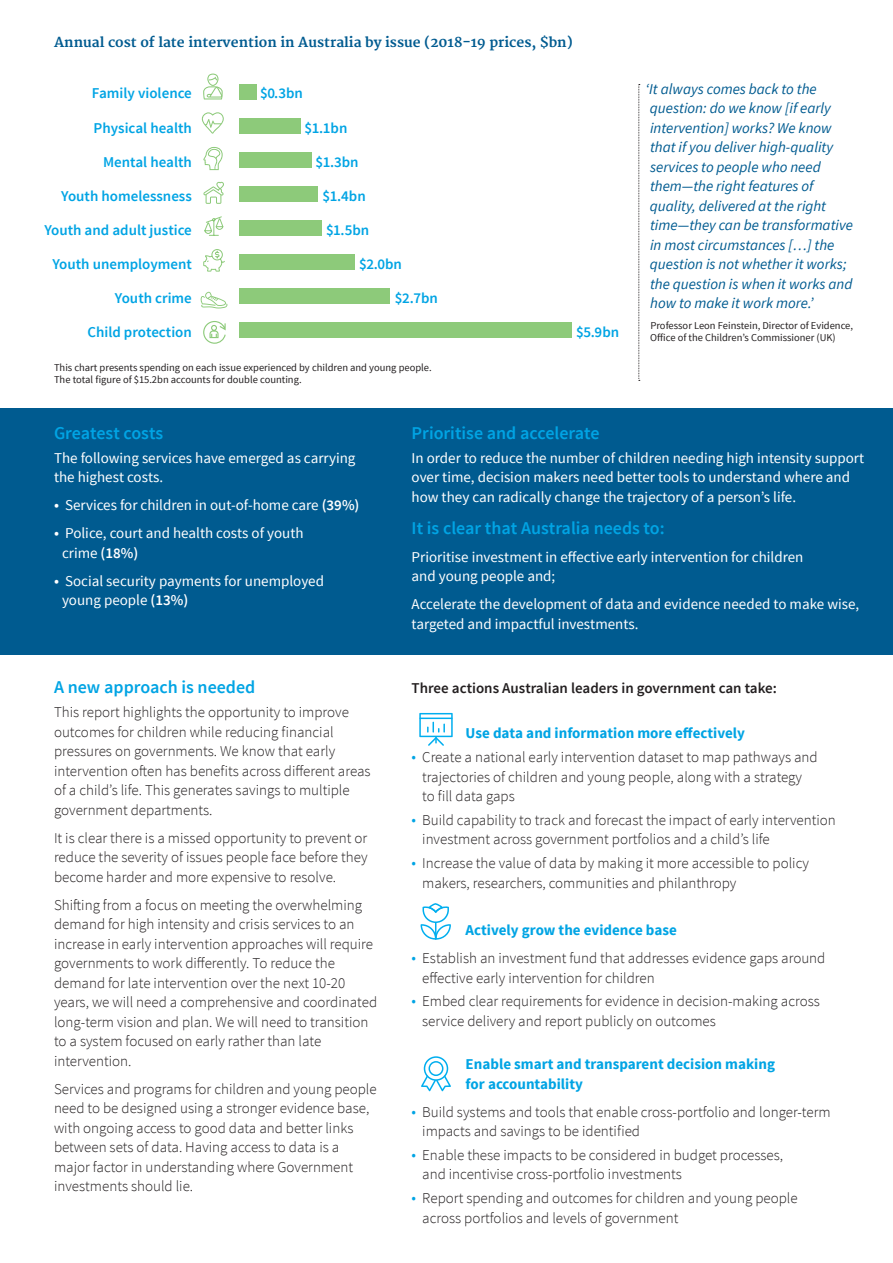
<style>
.page{position:relative;width:893px;height:1263px;background:#fff}
.page>*{position:absolute;margin:0;border:0;box-sizing:border-box;transform-origin:0 0}
.subhead_1{font:600 18px "Source Sans Pro";color:#00a4e4}
.body{font:600 18px "Source Sans Pro";color:#00a4e4}
.body-2{font:300 15px/19.5px "Source Sans Pro";color:#231f20}
.body-3{font:15px/19.5px "Source Sans Pro";color:#fff}
.t1{font:italic 15px/19.5px "Source Sans Pro";color:#005b90}
.subhead_1-2{font:600 15px "Source Sans Pro";color:#00a4e4}
.body-4{font:700 15px/19.5px "Source Sans Pro";color:#00a4e4}
.subhead_1-3{font:600 15px "Source Sans Pro";color:#231f20}
.t2{font:700 13.5px "Merriweather";color:#005b90}
.t3{font:10.5px/12px "Source Sans Pro";color:#231f20}
.s1{font-size:16.5px}
.s2{font-weight:600}
.s3{font-size:16.5px;color:#00a4e4}
</style>
<div class="page">
<div style="left:239px;top:254px;width:116px;height:16px;background:#8dca7a"></div>
<div style="left:239px;top:220px;width:83px;height:16px;background:#8dca7a"></div>
<div style="left:239px;top:186px;width:79px;height:16px;background:#8dca7a"></div>
<div style="left:239px;top:152px;width:73px;height:16px;background:#8dca7a"></div>
<div style="left:239px;top:118px;width:61px;height:16px;background:#8dca7a"></div>
<div style="left:239px;top:84px;width:18px;height:15px;background:#8dca7a"></div>
<div style="left:239px;top:323px;width:333px;height:15px;background:#8dca7a"></div>
<div style="left:239px;top:289px;width:151px;height:15px;background:#8dca7a"></div>
<svg style="left:203px;top:321px;width:23px;height:23px"></svg>
<svg style="left:203px;top:249px;width:22px;height:23px"></svg>
<svg style="left:203px;top:74px;width:20px;height:25px"></svg>
<svg style="left:201px;top:112px;width:23px;height:22px"></svg>
<svg style="left:203px;top:147px;width:20px;height:23px"></svg>
<svg style="left:203px;top:182px;width:21px;height:22px"></svg>
<svg style="left:204px;top:216px;width:20px;height:20px"></svg>
<svg style="left:201px;top:292px;width:26px;height:16px"></svg>
<svg style="left:421px;top:903px;width:30px;height:37px"></svg>
<svg style="left:421px;top:1056px;width:30px;height:35px"></svg>
<svg style="left:419px;top:713px;width:34px;height:33px"></svg>
<div style="left:0;top:408px;width:893px;height:247px;background:#005b90"></div>
<svg style="left:638px;top:84px;width:2px;height:297px"></svg>
<p class="t2" style="left:54px;top:34px;width:520px">Annual cost of late intervention in Australia by issue (2018-19 prices, $bn)</p>
<p class="subhead_1-2" style="left:92px;top:84px;width:101px">Family violence</p>
<p class="subhead_1-2" style="left:260px;top:84px;width:44px">$0.3bn</p>
<p class="subhead_1-2" style="left:94px;top:118px;width:100px">Physical health</p>
<p class="subhead_1-2" style="left:305px;top:118px;width:44px">$1.1bn</p>
<p class="subhead_1-2" style="left:103px;top:152px;width:90px">Mental health</p>
<p class="subhead_1-2" style="left:315px;top:152px;width:45px">$1.3bn</p>
<p class="subhead_1-2" style="left:61px;top:186px;width:132px">Youth homelessness</p>
<p class="subhead_1-2" style="left:323px;top:186px;width:45px">$1.4bn</p>
<p class="subhead_1-2" style="left:44px;top:220px;width:149px">Youth and adult justice</p>
<p class="subhead_1-2" style="left:326px;top:220px;width:45px">$1.5bn</p>
<p class="subhead_1-2" style="left:53px;top:255px;width:141px">Youth unemployment</p>
<p class="subhead_1-2" style="left:359px;top:255px;width:44px">$2.0bn</p>
<p class="subhead_1-2" style="left:115px;top:289px;width:78px">Youth crime</p>
<p class="subhead_1-2" style="left:395px;top:289px;width:45px">$2.7bn</p>
<p class="subhead_1-2" style="left:87px;top:323px;width:106px">Child protection</p>
<p class="subhead_1-2" style="left:576px;top:323px;width:44px">$5.9bn</p>
<p class="t3" style="left:54px;top:361px;width:379px">This chart presents spending on each issue experienced by children and young people.</p>
<p class="t3" style="left:54px;top:373px;width:249px">The total figure of $15.2bn accounts for double counting.</p>
<p class="t1" style="left:645px;top:79px;width:209px">‘It always comes back to the question: do we know [if early intervention] works? We know that if you deliver high-quality services to people who need them—the right features of quality, delivered at the right time—they can be transformative in most circumstances […] the question is not whether it works; the question is when it works and how to make it work more.’</p>
<p class="t3" style="left:650px;top:319px;width:204px">Professor Leon Feinstein, Director of Evidence,<br>Office of the Children’s Commissioner (UK)</p>
<p class="subhead_1" style="left:54px;top:421px;width:111px">Greatest costs</p>
<p class="body-3" style="left:54px;top:448px;width:303px">The following services have emerged as carrying the highest costs.</p>
<p class="body-3" style="left:54px;top:495px;width:307px"><span class="s1">•</span> Services for children in out-of-home care <span class="s2">(39%)</span></p>
<p class="body-3" style="left:62px;top:523px;width:243px;text-indent:-8px"><span class="s1">•</span> Police, court and health costs of youth crime <span class="s2">(18%)</span></p>
<p class="body-3" style="left:62px;top:571px;width:263px;text-indent:-8px"><span class="s1">•</span> Social security payments for unemployed young people <span class="s2">(13%)</span></p>
<p class="subhead_1" style="left:54px;top:676px;width:203px">A new approach is needed</p>
<p class="body-2" style="left:54px;top:702px;width:318px">This report highlights the opportunity to improve outcomes for children while reducing financial pressures on governments. We know that early intervention often has benefits across different areas of a child’s life. This generates savings to multiple government departments.</p>
<p class="body-2" style="left:54px;top:828px;width:315px;text-align:justify">It is clear there is a missed opportunity to prevent or reduce the severity of issues people face before they become harder and more expensive to resolve.</p>
<p class="body-2" style="left:54px;top:895px;width:325px">Shifting from a focus on meeting the overwhelming demand for high intensity and crisis services to an increase in early intervention approaches will require governments to work differently. To reduce the demand for late intervention over the next 10-20 years, we will need a comprehensive and coordinated long-term vision and plan. We will need to transition to a system focused on early rather than late intervention.</p>
<p class="body-2" style="left:54px;top:1079px;width:324px">Services and programs for children and young people need to be designed using a stronger evidence base, with ongoing access to good data and better links between sets of data. Having access to data is a major factor in understanding where Government investments should lie.</p>
<p class="subhead_1" style="left:412px;top:421px;width:189px">Prioritise and accelerate</p>
<p class="body-3" style="left:412px;top:448px;width:454px">In order to reduce the number of children needing high intensity support over time, decision makers need better tools to understand where and how they can radically change the trajectory of a person’s life.</p>
<p class="body" style="left:412px;top:516px;width:255px">It is clear that Australia needs to:</p>
<p class="body-3" style="left:412px;top:547px;width:393px">Prioritise investment in effective early intervention for children and young people and;</p>
<p class="body-3" style="left:412px;top:595px;width:449px">Accelerate the development of data and evidence needed to make wise, targeted and impactful investments.</p>
<p class="subhead_1-3" style="left:412px;top:679px;width:367px">Three actions Australian leaders in government can take:</p>
<p class="body-4" style="left:466px;top:724px;width:281px">Use data and information more effectively</p>
<p class="body-2" style="left:422px;top:747px;width:397px;text-indent:-11px"><span class="s3">•</span> Create a national early intervention dataset to map pathways and trajectories of children and young people, along with a strategy to fill data gaps</p>
<p class="body-2" style="left:422px;top:810px;width:415px;text-indent:-11px"><span class="s3">•</span> Build capability to track and forecast the impact of early intervention investment across government portfolios and a child’s life</p>
<p class="body-2" style="left:422px;top:853px;width:388px;text-indent:-11px"><span class="s3">•</span> Increase the value of data by making it more accessible to policy makers, researchers, communities and philanthropy</p>
<p class="body-4" style="left:466px;top:921px;width:213px">Actively grow the evidence base</p>
<p class="body-2" style="left:422px;top:948px;width:405px;text-indent:-11px"><span class="s3">•</span> Establish an investment fund that addresses evidence gaps around effective early intervention for children</p>
<p class="body-2" style="left:422px;top:992px;width:399px;text-indent:-11px"><span class="s3">•</span> Embed clear requirements for evidence in decision-making across service delivery and report publicly on outcomes</p>
<p class="body-4" style="left:466px;top:1055px;width:311px">Enable smart and transparent decision making for accountability</p>
<p class="body-2" style="left:422px;top:1102px;width:410px;text-indent:-11px"><span class="s3">•</span> Build systems and tools that enable cross-portfolio and longer-term impacts and savings to be identified</p>
<p class="body-2" style="left:422px;top:1145px;width:362px;text-indent:-11px"><span class="s3">•</span> Enable these impacts to be considered in budget processes, and incentivise cross-portfolio investments</p>
<p class="body-2" style="left:422px;top:1188px;width:377px;text-indent:-11px"><span class="s3">•</span> Report spending and outcomes for children and young people across portfolios and levels of government</p>
</div>
